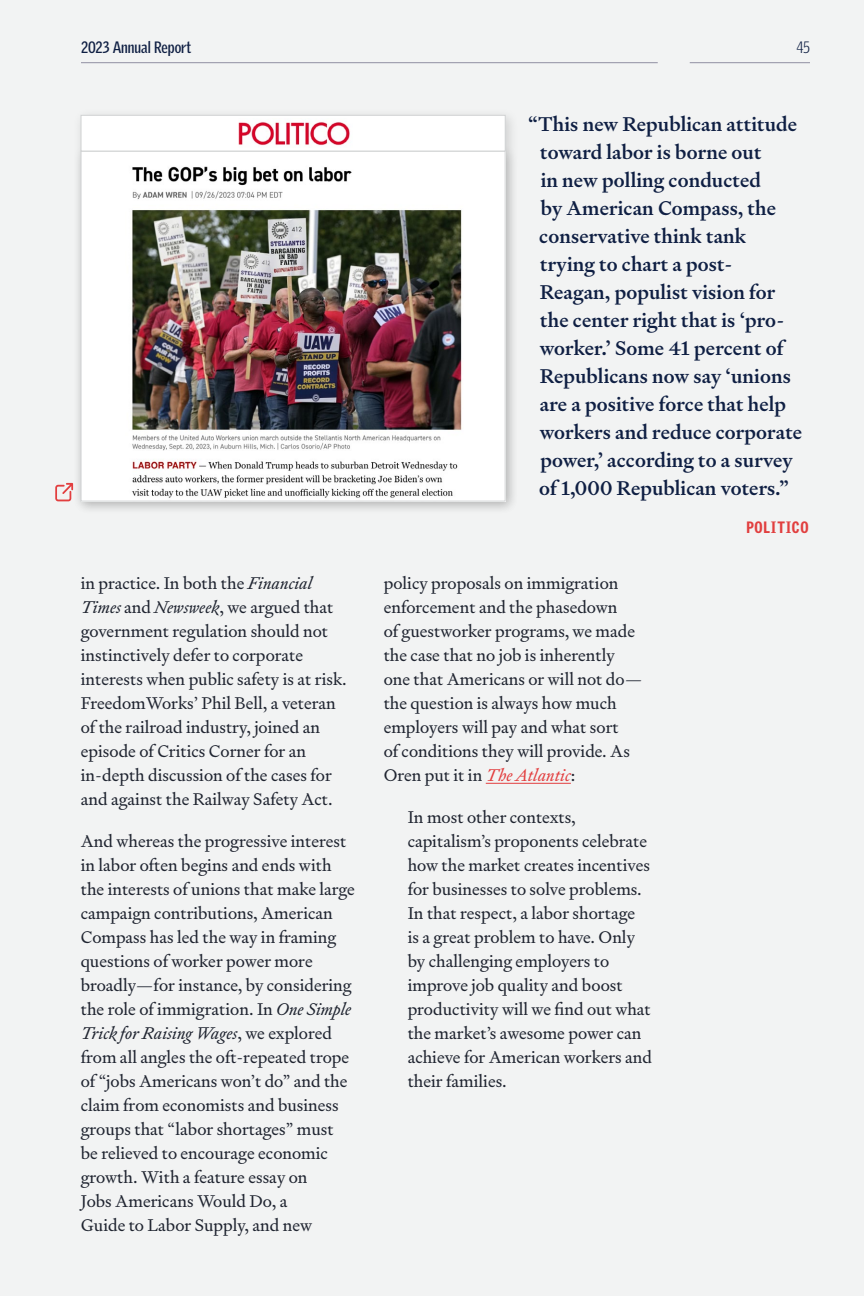
<style>
.page{position:relative;width:864px;height:1296px;background:#f2f3f3}
.page>*{position:absolute;margin:0;border:0;box-sizing:border-box;transform-origin:0 0}
.In_Body_Pull_Quote{font:500 20px/28px "Signifier";letter-spacing:.005em;color:#0f1f43}
.Body_Copy{font:17px/24px "Signifier";color:#1f2430}
.Inset_Quote{font:17px/24px "Signifier";color:#1f2430}
.t1{font:700 16px "Griffith Gothic Cond";color:#0f1f43}
.Quote_Author{font:900 16px "Griffith Gothic Cond";letter-spacing:.05em;color:#e13f3f}
.Page_Number{font:300 16px "Griffith Gothic Cond";color:#0f1f43}
.s1{font-style:italic}
.s2{font-style:italic;color:#e23e3f}
</style>
<div class="page">
<hr style="left:486px;top:783px;width:85px;height:1px;background:#e23e3f">
<hr style="left:690px;top:62px;width:120px;height:1px;background:#918fa2">
<hr style="left:81px;top:62px;width:577px;height:1px;background:#918fa2">
<div style="left:73px;top:107px;width:446px;height:408px;background:#eeefef"></div>
<div style="left:72px;top:143px;width:447px;height:372px;background:#000;opacity:.15"></div>
<img style="left:83px;top:159px;width:420px;height:340px">
<div style="left:81px;top:151px;width:424px;height:350px;border:1px solid #d1d3d4"></div>
<div style="left:81px;top:115px;width:424px;height:36px;background:#fff;border:1px solid #d1d3d4"></div>
<img style="left:238px;top:121px;width:112px;height:25px">
<svg style="left:55px;top:483px;width:18px;height:18px"></svg>
<p class="t1" style="left:81px;top:38px;width:112px">2023 Annual Report</p>
<p class="Page_Number" style="left:796px;top:38px;width:15px">45</p>
<p class="Body_Copy" style="left:81px;top:571px;width:268px">in practice. In both the <span class="s1">Financial Times</span> and <span class="s1">Newsweek</span>, we argued that government regulation should not instinctively defer to corporate interests when public safety is at risk.<br>FreedomWorks’ Phil Bell, a veteran of the railroad industry, joined an episode of Critics Corner for an in-depth discussion of the cases for and against the Railway Safety Act.</p>
<p class="Body_Copy" style="left:81px;top:829px;width:276px">And whereas the progressive interest in labor often begins and ends with the interests of unions that make large campaign contributions, American Compass has led the way in framing questions of worker power more broadly—for instance, by considering the role of immigration. In <span class="s1">One Simple Trick for Raising Wages</span>, we explored from all angles the oft-repeated trope of “jobs Americans won’t do” and the claim from economists and business groups that “labor shortages” must be relieved to encourage economic growth. With a feature essay on<br>Jobs Americans Would Do, a<br>Guide to Labor Supply, and new</p>
<p class="In_Body_Pull_Quote" style="left:539px;top:110px;width:264px;text-indent:-11px">“This new Republican attitude toward labor is borne out<br>in new polling conducted<br>by American Compass, the conservative think tank trying to chart a post-<br>Reagan, populist vision for the center right that is ‘pro&shy;worker.’ Some 41 percent of<br>Republicans now say ‘unions are a positive force that help workers and reduce corporate power,’ according to a survey of 1,000 Republican voters.”</p>
<p class="Quote_Author" style="left:746px;top:517px;width:64px">POLITICO</p>
<p class="Body_Copy" style="left:384px;top:571px;width:260px">policy proposals on immigration enforcement and the phasedown<br>of guestworker programs, we made the case that no job is inherently one that Americans or will not do— the question is always how much employers will pay and what sort<br>of conditions they will provide. As<br>Oren put it in <span class="s2">The Atlantic</span>:</p>
<p class="Inset_Quote" style="left:408px;top:805px;width:246px">In most other contexts, capitalism’s proponents celebrate how the market creates incentives for businesses to solve problems.<br>In that respect, a labor shortage<br>is a great problem to have. Only by challenging employers to improve job quality and boost productivity will we find out what the market’s awesome power can achieve for American workers and their families.</p>
</div>
